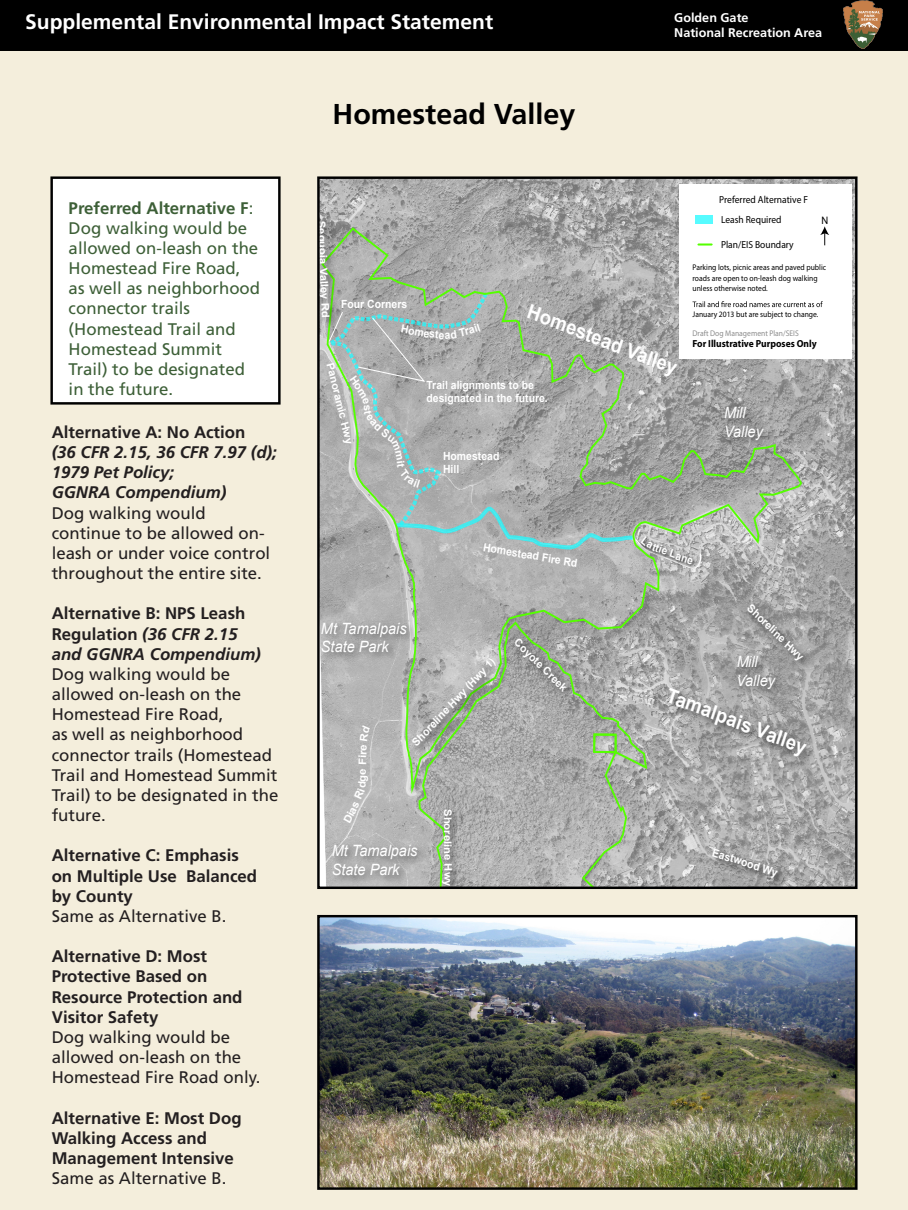
<style>
.page{position:relative;width:908px;height:1210px;background:#fff}
.page>*{position:absolute;margin:0;border:0;box-sizing:border-box;transform-origin:0 0}
.t1{font:700 28.7px "Frutiger LT Std";color:#000}
.t2{font:700 21px "Frutiger LT Std";color:#fff}
.t3{font:700 19.84px "Arial";color:#fff;scale:.95 1}
.t4{font:16.8px/20.2px "Frutiger LT Std";color:#231f20}
.t5{font:700 16.8px/20.2px "Frutiger LT Std";color:#231f20}
.t6{font:16.8px/20.2px "Frutiger LT Std";color:#3d5f37}
.t7{font:italic 700 16.8px/20.2px "Frutiger LT Std";color:#231f20}
.t8{font:700 16.8px "Frutiger LT Std";color:#3d5f37}
.t9{font:italic 15.61px/18.7px "Arial";color:#fff;scale:.93 1}
.t10{font:700 12.6px "Frutiger LT Std";color:#fff}
.t11{font:700 11.27px/13.5px "Arial";color:#fff;scale:.93 1}
.t12{font:700 11.23px "Arial";color:#fff;scale:.93 1}
.t13{font:700 11.2px "Arial";color:#fff;scale:.94 1}
.t14{font:700 10.85px "Arial";color:#fff}
.t15{font:700 10.81px "Arial";color:#fff}
.t16{font:700 10.5px "Arial";color:#fff;scale:1.07 1}
.t17{font:700 10.46px "Arial";color:#fff;scale:1.08 1}
.t18{font:700 10.43px "Arial";color:#fff;scale:1.08 1}
.t19{font:700 10.22px/20.3px "Frutiger SAIN Bdv 1";color:#000;scale:.93 1}
.t20{font:700 10.22px "Myriad";color:#000;scale:.93 1}
.t21{font:10.22px "Frutiger";color:#000;scale:.93 1}
.t22{font:10.22px "Arial";color:#000;scale:.93 1}
.t23{font:8.19px/10.2px "Frutiger";color:#000;scale:.93 1}
.t24{font:8.19px "Myriad";color:#8c8c8c;scale:.93 1}
.s1{font-weight:400}
.s2{font-style:italic}
.s3{font-family:"Frutiger";font-weight:400}
</style>
<div class="page">
<div style="left:0;top:0;width:907px;height:1210px;background:#f4eedc"></div>
<img style="left:320px;top:179px;width:534px;height:707px">
<div style="left:679px;top:184px;width:172px;height:174px;background:#fff"></div>
<div style="left:694px;top:215px;width:18px;height:8px;background:#57fbff"></div>
<svg style="left:320px;top:226px;width:483px;height:565px;background:#b6b8b5"></svg>
<svg style="left:417px;top:620px;width:231px;height:266px;background:#abafaa"></svg>
<svg style="left:592px;top:732px;width:25px;height:22px"></svg>
<img style="left:320px;top:612px;width:101px;height:59px">
<img style="left:324px;top:835px;width:107px;height:51px">
<img style="left:320px;top:212px;width:25px;height:121px">
<img style="left:729px;top:646px;width:8px;height:31px">
<img style="left:403px;top:647px;width:108px;height:117px">
<img style="left:434px;top:801px;width:33px;height:85px">
<img style="left:703px;top:839px;width:90px;height:47px">
<img style="left:504px;top:628px;width:79px;height:82px">
<img style="left:737px;top:594px;width:83px;height:83px">
<img style="left:656px;top:677px;width:168px;height:97px">
<img style="left:632px;top:571px;width:71px;height:4px">
<svg style="left:820px;top:226px;width:9px;height:19px"></svg>
<svg style="left:698px;top:243px;width:13px;height:2px"></svg>
<div style="left:52px;top:178px;width:227px;height:225px;background:#fff"></div>
<div style="left:50px;top:176px;width:230px;height:228px;border:2px solid #000"></div>
<img style="left:320px;top:918px;width:534px;height:268px">
<div style="left:317px;top:915px;width:540px;height:274px;border:2px solid #000"></div>
<div style="left:0;top:0;width:907px;height:50px;background:#000"></div>
<img style="left:843px;top:0;width:39px;height:49px">
<svg style="left:343px;top:725px;width:27px;height:98px;background:#b6b6b6"></svg>
<svg style="left:328px;top:293px;width:494px;height:278px;background:#abb1ad"></svg>
<p class="t2" style="left:25px;top:9px;width:469px">Supplemental Environmental Impact Statement</p>
<p class="t10" style="left:674px;top:11px;width:76px">Golden Gate</p>
<p class="t10" style="left:674px;top:26px;width:149px">National Recreation Area</p>
<p class="t8" style="left:69px;top:198px;width:186px">Preferred Alternative F<span class="s1">:</span></p>
<p class="t6" style="left:69px;top:218px;width:193px">Dog walking would be allowed on-leash on the<br>Homestead Fire Road, as well as neighborhood connector trails (Homestead Trail and<br>Homestead Summit<br>Trail) to be designated in the future.</p>
<p class="t5" style="left:52px;top:422px;width:195px">Alternative A: No Action</p>
<p class="t7" style="left:52px;top:442px;width:227px">(36 CFR 2.15, 36 CFR 7.97 (d);<br>1979 Pet Policy;</p>
<p class="t7" style="left:52px;top:482px;width:176px">GGNRA Compendium)</p>
<p class="t4" style="left:52px;top:503px;width:220px">Dog walking would continue to be allowed on&shy;leash or under voice control throughout the entire site.</p>
<p class="t5" style="left:52px;top:603px;width:195px">Alternative B: NPS Leash<br>Regulation <span class="s2">(36 CFR 2.15</span></p>
<p class="t7" style="left:52px;top:644px;width:211px">and GGNRA Compendium)</p>
<p class="t4" style="left:52px;top:664px;width:228px">Dog walking would be allowed on-leash on the<br>Homestead Fire Road,<br>as well as neighborhood connector trails (Homestead<br>Trail and Homestead Summit<br>Trail) to be designated in the future.</p>
<p class="t5" style="left:52px;top:845px;width:189px">Alternative C: Emphasis</p>
<p class="t5" style="left:52px;top:866px;width:207px">on Multiple Use Balanced</p>
<p class="t5" style="left:52px;top:886px;width:83px">by County</p>
<p class="t4" style="left:52px;top:906px;width:176px">Same as Alternative B.</p>
<p class="t5" style="left:52px;top:946px;width:192px">Alternative D: Most<br>Protective Based on<br>Resource Protection and<br>Visitor Safety</p>
<p class="t4" style="left:52px;top:1027px;width:210px">Dog walking would be allowed on-leash on the<br>Homestead Fire Road only.</p>
<p class="t5" style="left:52px;top:1107px;width:191px">Alternative E: Most Dog<br>Walking Access and<br>Management Intensive</p>
<p class="t4" style="left:52px;top:1168px;width:176px">Same as Alternative B.</p>
<p class="t1" style="left:332px;top:97px;width:244px">Homestead Valley</p>
<p class="t17" style="left:329px;top:220px;width:91px;rotate:88deg">Sequoia Valley Rd</p>
<p class="t11" style="left:341px;top:298px;width:73px">Four Corners</p>
<p class="t16" style="left:337px;top:361px;width:80px;rotate:76deg">Panoramic Hwy</p>
<p class="t3" style="left:533px;top:299px;width:169px;rotate:21deg">Homestead Valley</p>
<p class="t11" style="left:426px;top:378px;width:132px">Trail alignments to be designated in the future.</p>
<p class="t11" style="left:443px;top:449px;width:62px">Homestead<br>Hill</p>
<p class="t19" style="left:718px;top:189px;width:97px">Preferred Alternative F<br><span class="s3">Leash Required</span></p>
<p class="t21" style="left:720px;top:239px;width:80px">Plan/EIS Boundary</p>
<p class="t22" style="left:821px;top:214px;width:9px">N</p>
<p class="t23" style="left:692px;top:262px;width:145px">Parking lots, picnic areas and paved public roads are open to on-leash dog walking unless otherwise noted.</p>
<p class="t24" style="left:692px;top:329px;width:116px">Draft Dog Management Plan/SEIS</p>
<p class="t23" style="left:692px;top:309px;width:137px">January 2013 but are subject to change.</p>
<p class="t20" style="left:692px;top:338px;width:135px">For Illustrative Purposes Only</p>
<p class="t9" style="left:723px;top:404px;width:43px">Mill<br>Valley</p>
<p class="t12" style="left:484px;top:539px;width:104px;rotate:10deg">Homestead Fire Rd</p>
<p class="t9" style="left:321px;top:619px;width:93px">Mt Tamalpais<br>State Park</p>
<p class="t15" style="left:408px;top:740px;width:118px;rotate:-47deg">Shoreline Hwy (Hwy 1)</p>
<p class="t14" style="left:521px;top:635px;width:71px;rotate:45deg">Coyote Creek</p>
<p class="t9" style="left:332px;top:841px;width:93px">Mt Tamalpais<br>State Park</p>
<p class="t18" style="left:455px;top:809px;width:73px;rotate:90deg">S h o i nler e H w y</p>
<p class="t14" style="left:753px;top:601px;width:76px;rotate:44deg">Shoreline Hwy</p>
<p class="t9" style="left:735px;top:652px;width:43px">Mill<br>Valley</p>
<p class="t3" style="left:672px;top:682px;width:158px;rotate:21deg">Tamalpais Valley</p>
<p class="t13" style="left:714px;top:844px;width:74px;rotate:18deg">Eastwood Wy</p>
</div>
